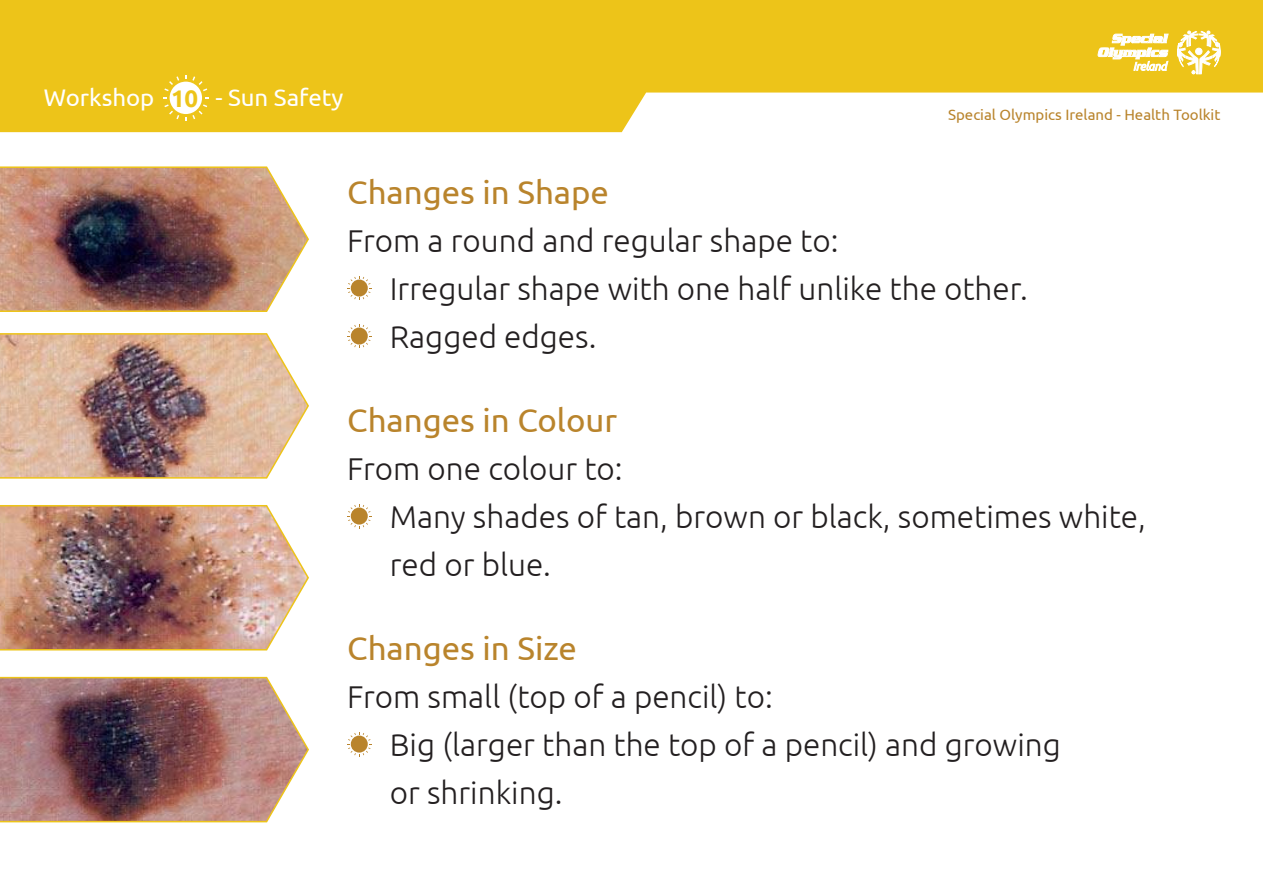
<style>
.page{position:relative;width:1263px;height:893px;background:#fff}
.page>*{position:absolute;margin:0;border:0;box-sizing:border-box;transform-origin:0 0}
.INSTRUCTIONS{font:33px "Ubuntu";color:#b9842c}
.BODY_TEXT_HUGE{font:300 31.5px "Ubuntu";color:#231f20}
.t1{font:24px "Ubuntu";color:#fff}
.t2{font:700 24px "Ubuntu";color:#edc419}
.t3{font:15px "Ubuntu";color:#b9842c}
</style>
<div class="page">
<svg style="left:0;top:0;width:1263px;height:132px;fill:#edc419"></svg>
<div style="left:170px;top:82px;width:32px;height:32px;background:#fff;border-radius:50%"></div>
<svg style="left:164px;top:76px;width:15px;height:15px"></svg>
<svg style="left:185px;top:97px;width:24px;height:24px"></svg>
<svg style="left:163px;top:97px;width:16px;height:22px"></svg>
<svg style="left:185px;top:75px;width:22px;height:16px"></svg>
<svg style="left:1098px;top:34px;width:70px;height:37px"></svg>
<svg style="left:1177px;top:31px;width:43px;height:43px"></svg>
<img style="left:0;top:166px;width:309px;height:146px">
<img style="left:0;top:333px;width:309px;height:146px">
<img style="left:0;top:505px;width:309px;height:146px">
<svg style="left:0;top:676px;width:309px;height:147px;background:#997170"></svg>
<svg style="left:347px;top:276px;width:24px;height:24px"></svg>
<svg style="left:347px;top:324px;width:24px;height:24px"></svg>
<svg style="left:347px;top:504px;width:24px;height:24px"></svg>
<svg style="left:347px;top:732px;width:24px;height:24px"></svg>
<p class="t1" style="left:44px;top:83px;width:112px">Workshop</p>
<p class="t1" style="left:215px;top:83px;width:130px">- Sun Safety</p>
<p class="t2" style="left:171px;top:83px;width:29px">10</p>
<p class="t3" style="left:948px;top:106px;width:274px">Special Olympics Ireland - Health Toolkit</p>
<p class="INSTRUCTIONS" style="left:347px;top:172px;width:263px">Changes in Shape</p>
<p class="BODY_TEXT_HUGE" style="left:347px;top:222px;width:493px">From a round and regular shape to:</p>
<p class="BODY_TEXT_HUGE" style="left:390px;top:270px;width:640px">Irregular shape with one half unlike the other.</p>
<p class="BODY_TEXT_HUGE" style="left:390px;top:318px;width:208px">Ragged edges.</p>
<p class="INSTRUCTIONS" style="left:347px;top:400px;width:271px">Changes in Colour</p>
<p class="BODY_TEXT_HUGE" style="left:347px;top:450px;width:277px">From one colour to:</p>
<p class="BODY_TEXT_HUGE" style="left:390px;top:498px;width:758px">Many shades of tan, brown or black, sometimes white,</p>
<p class="BODY_TEXT_HUGE" style="left:390px;top:546px;width:163px">red or blue.</p>
<p class="INSTRUCTIONS" style="left:347px;top:628px;width:231px">Changes in Size</p>
<p class="BODY_TEXT_HUGE" style="left:347px;top:678px;width:427px">From small (top of a pencil) to:</p>
<p class="BODY_TEXT_HUGE" style="left:390px;top:726px;width:672px">Big (larger than the top of a pencil) and growing</p>
<p class="BODY_TEXT_HUGE" style="left:390px;top:774px;width:174px">or shrinking.</p>
</div>
